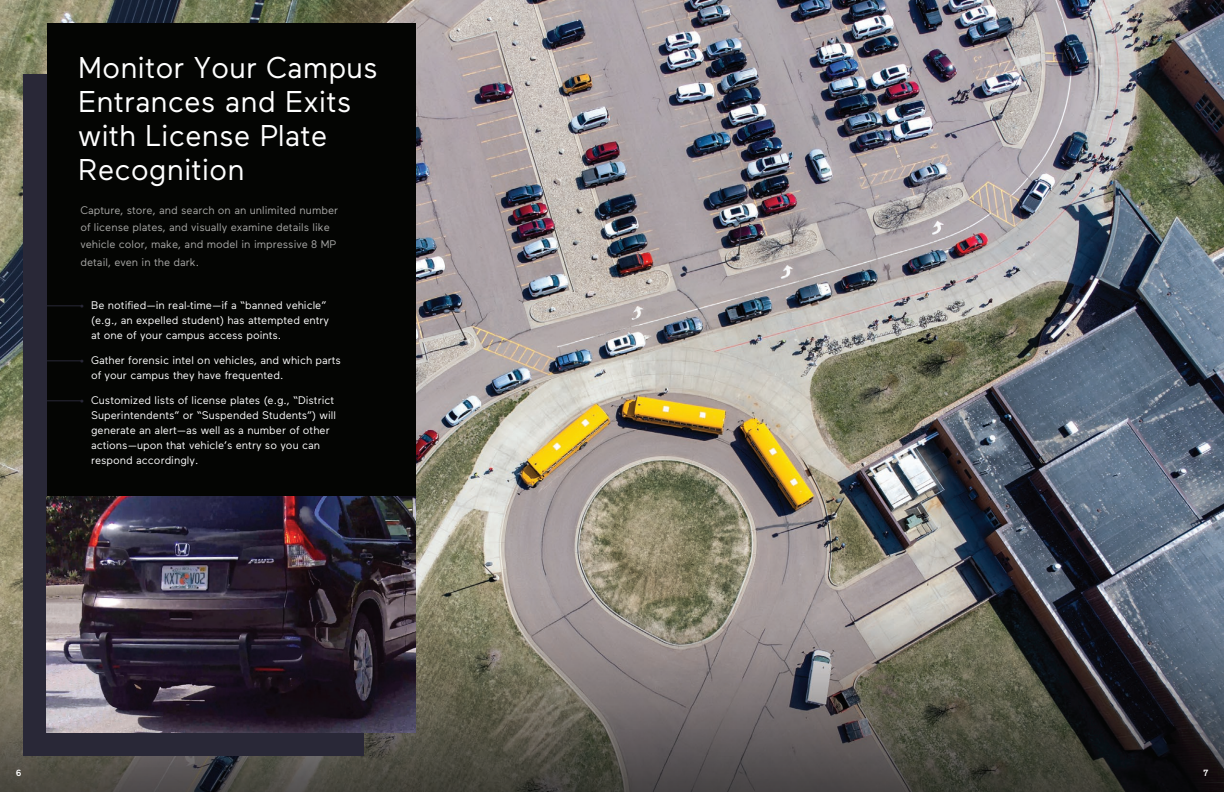
<style>
.page{position:relative;width:1224px;height:792px;background:#fff}
.page>*{position:absolute;margin:0;border:0;box-sizing:border-box;transform-origin:0 0}
.t1{font:30px/34px "Maax";color:#fff}
.t2{font:11px "Maax";color:#fff}
.t3{font:11px/17px "Maax";color:#a8a8a6}
.t4{font:500 9px "Maax";color:#fff}
.s1{color:#292837}
</style>
<div class="page">
<img style="left:0;top:0;width:1224px;height:792px">
<div style="left:24px;top:75px;width:340px;height:681px;background:#292837"></div>
<div style="left:47px;top:23px;width:368px;height:473px;background:#040503"></div>
<hr style="left:47px;top:305px;width:34px;height:1px;background:#292837">
<hr style="left:47px;top:360px;width:34px;height:1px;background:#292837">
<hr style="left:47px;top:400px;width:34px;height:1px;background:#292837">
<img style="left:47px;top:496px;width:368px;height:236px">
<p class="t1" style="left:78px;top:49px;width:301px">Monitor Your Campus<br>Entrances and Exits with License Plate<br>Recognition</p>
<p class="t3" style="left:80px;top:201px;width:259px">Capture, store, and search on an unlimited number of license plates, and visually examine details like vehicle color, make, and model in impressive 8 MP</p>
<p class="t3" style="left:80px;top:253px;width:120px">detail, even in the dark.</p>
<p class="t2" style="left:80px;top:298px;width:248px"><span class="s1">•</span> Be notified—in real-time—if a “banned vehicle”</p>
<p class="t2" style="left:91px;top:313px;width:240px">(e.g., an expelled student) has attempted entry</p>
<p class="t2" style="left:91px;top:328px;width:192px">at one of your campus access points.</p>
<p class="t2" style="left:80px;top:353px;width:263px"><span class="s1">•</span> Gather forensic intel on vehicles, and which parts</p>
<p class="t2" style="left:91px;top:368px;width:194px">of your campus they have frequented.</p>
<p class="t2" style="left:80px;top:393px;width:256px"><span class="s1">•</span> Customized lists of license plates (e.g., “District</p>
<p class="t2" style="left:91px;top:408px;width:246px">Superintendents” or “Suspended Students”) will</p>
<p class="t2" style="left:91px;top:423px;width:240px">generate an alert—as well as a number of other</p>
<p class="t2" style="left:91px;top:438px;width:231px">actions—upon that vehicle’s entry so you can</p>
<p class="t2" style="left:91px;top:453px;width:109px">respond accordingly.</p>
<p class="t4" style="left:16px;top:767px;width:7px">6</p>
<p class="t4" style="left:1204px;top:767px;width:6px">7</p>
</div>
